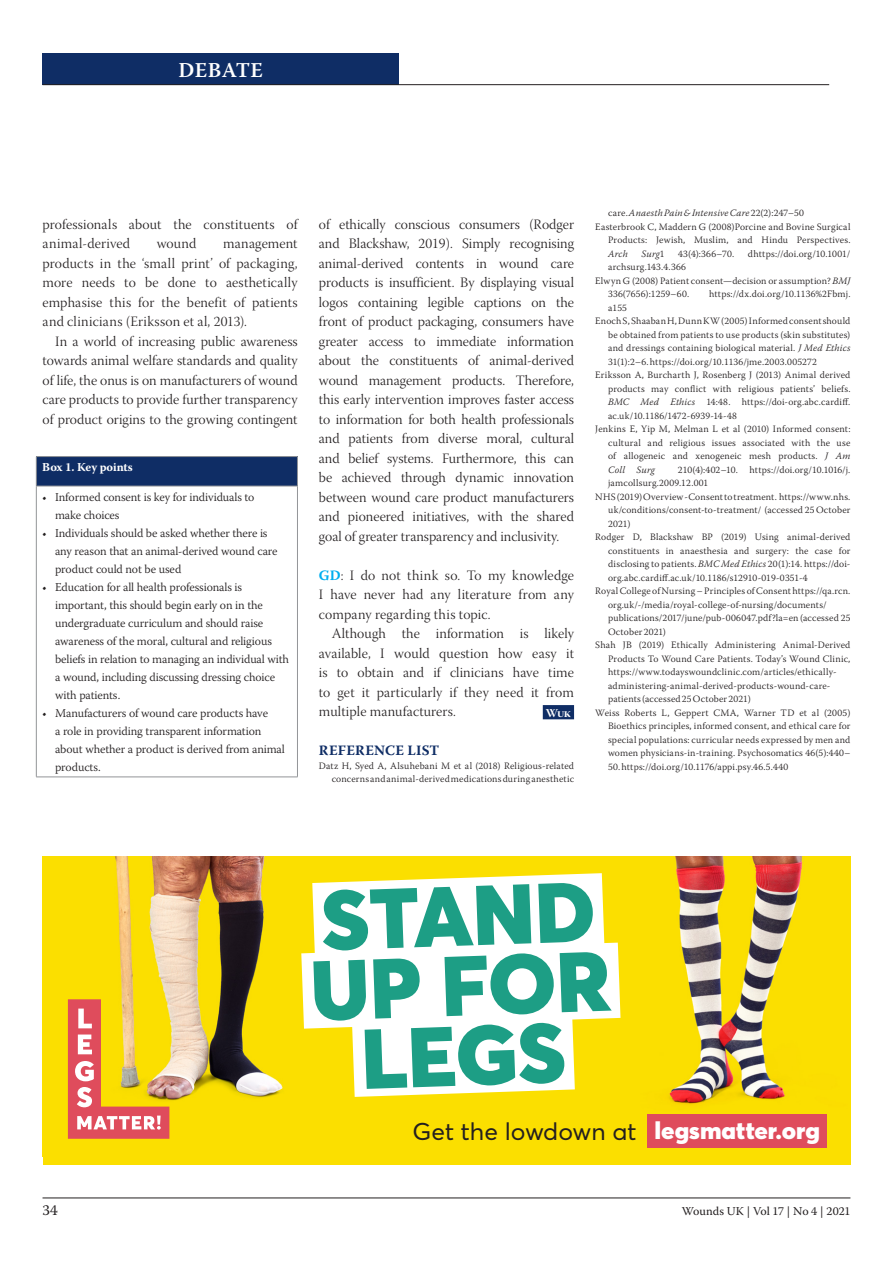
<style>
.page{position:relative;width:893px;height:1263px;background:#fff}
.page>*{position:absolute;margin:0;border:0;box-sizing:border-box;transform-origin:0 0}
.t1{font:900 83.4px/69.9px "Averta Std";color:#1d9e85;text-align:center}
.t2{font:24px "Averta Std";color:#231f20}
.t3{font:600 21px "Warnock Pro";letter-spacing:.02em;color:#fff}
.t4{font:15px "Warnock Pro";color:#231f20}
.Paragraph_indented{font:14.25px/19.5px "Warnock Pro Light Subh";color:#231f20;text-align:justify}
.Paragraph_non-indent{font:14.25px/19.5px "Warnock Pro Light Subh";letter-spacing:.015em;color:#231f20;text-align:justify}
.A-head{font:700 14.25px "Warnock Pro";letter-spacing:.015em;color:#0f2d65}
.t5{font:300 12px/18px "Warnock Pro";letter-spacing:-.01em;color:#231f20}
.t6{font:12px "Warnock Pro";letter-spacing:-.005em;color:#231f20}
.Box_body{font:700 12px "Warnock Pro";letter-spacing:-.005em;color:#fff}
.t7{font:12px "Warnock Pro Bold Subh";color:#fff}
.References{font:300 9.75px/13.5px "Warnock Pro";letter-spacing:.02em;color:#231f20;text-align:justify}
.References-2{font:italic 300 9.75px "Warnock Pro";letter-spacing:.015em;color:#231f20}
.s1{font-family:"Warnock Pro";font-weight:700;color:#00aeef}
.s2{font-style:normal}
.s3{font-style:italic}
.s4{font-weight:900;color:#fff}
</style>
<div class="page">
<hr style="left:43px;top:1197px;width:807px;height:1px;background:#231f20">
<div style="left:43px;top:53px;width:356px;height:32px;background:#0f2d65"></div>
<hr style="left:43px;top:84px;width:786px;height:1px;background:#231f20">
<div style="left:544px;top:706px;width:29px;height:12px;background:#0f2d65"></div>
<div style="left:543px;top:705px;width:31px;height:14px;border:2px solid #0f2d65"></div>
<div style="left:36px;top:457px;width:261px;height:29px;background:#0f2d65"></div>
<hr style="left:36px;top:456px;width:262px;height:1px;background:#939598">
<svg style="left:36px;top:457px;width:1px;height:29px"></svg>
<svg style="left:297px;top:457px;width:1px;height:29px"></svg>
<hr style="left:36px;top:486px;width:262px;height:1px;background:#939598">
<hr style="left:36px;top:486px;width:1px;height:291px;background:#939598">
<hr style="left:297px;top:486px;width:1px;height:291px;background:#939598">
<hr style="left:36px;top:777px;width:262px;height:1px;background:#939598">
<img style="left:463px;top:856px;width:387px;height:309px">
<img style="left:43px;top:856px;width:420px;height:295px">
<svg style="left:234px;top:856px;width:449px;height:46px"></svg>
<svg style="left:223px;top:902px;width:476px;height:167px"></svg>
<svg style="left:273px;top:974px;width:380px;height:163px"></svg>
<div style="left:647px;top:1114px;width:180px;height:34px;background:#df4c5c"></div>
<svg style="left:68px;top:999px;width:101px;height:140px;background:#eca54d"></svg>
<div style="left:43px;top:1151px;width:442px;height:14px;background:#fbdf00"></div>
<h3 class="t3" style="left:179px;top:57px;width:86px">DEBATE</h3>
<p class="Paragraph_non-indent" style="left:43px;top:216px;width:257px">professionals about the constituents of animal-derived</p>
<p class="Paragraph_non-indent" style="left:157px;top:236px;width:41px">wound</p>
<p class="Paragraph_non-indent" style="left:43px;top:236px;width:257px;text-indent:180px">management products in the ‘small print’ of packaging, more needs to be done to aesthetically emphasise this for the benefit of patients and clinicians (Eriksson et al, 2013).</p>
<p class="Paragraph_indented" style="left:43px;top:333px;width:257px;text-indent:13px">In a world of increasing public awareness towards animal welfare standards and quality of life, the onus is on manufacturers of wound care products to provide further transparency of product origins to the growing contingent</p>
<p class="Box_body" style="left:42px;top:460px;width:92px">Box 1. Key points</p>
<p class="t5" style="left:55px;top:488px;width:201px;text-indent:-13px">• Informed consent is key for individuals to make choices</p>
<p class="t5" style="left:55px;top:524px;width:224px;text-indent:-13px">• Individuals should be asked whether there is any reason that an animal-derived wound care product could not be used</p>
<p class="t5" style="left:55px;top:578px;width:236px;text-indent:-13px">• Education for all health professionals is important, this should begin early on in the undergraduate curriculum and should raise awareness of the moral, cultural and religious beliefs in relation to managing an individual with a wound, including discussing dressing choice with patients.</p>
<p class="t5" style="left:55px;top:704px;width:231px;text-indent:-13px">• Manufacturers of wound care products have<br>a role in providing transparent information about whether a product is derived from animal products.</p>
<p class="Paragraph_indented" style="left:319px;top:216px;width:257px">of ethically conscious consumers (Rodger and Blackshaw, 2019). Simply recognising animal-derived contents in wound care products is insufficient. By displaying visual logos containing legible captions on the front of product packaging, consumers have greater access to immediate information about the constituents of animal-derived wound management products. Therefore, this early intervention improves faster access to information for both health professionals and patients from diverse moral, cultural and belief systems. Furthermore, this can be achieved through dynamic innovation between wound care product manufacturers and pioneered initiatives, with the shared goal of greater transparency and inclusivity.</p>
<p class="Paragraph_non-indent" style="left:319px;top:567px;width:257px"><span class="s1">GD</span>: I do not think so. To my knowledge I have never had any literature from any company regarding this topic.</p>
<p class="Paragraph_indented" style="left:319px;top:626px;width:257px;text-indent:13px">Although the information is likely available, I would question how easy it is to obtain and if clinicians have time to get it particularly if they need it from multiple manufacturers.</p>
<p class="t7" style="left:546px;top:705px;width:26px">Wuk</p>
<p class="A-head" style="left:319px;top:742px;width:122px">REFERENCE LIST</p>
<p class="References" style="left:319px;top:759px;width:257px;text-align:right">Datz H, Syed A, Alsuhebani M et al (2018) Religious-related concerns and animal-derived medications during anesthetic</p>
<p class="References-2" style="left:608px;top:207px;width:197px"><span class="s2">care.</span> Anaesth Pain &amp; Intensive Care <span class="s2">22(2):247–50</span></p>
<p class="References" style="left:608px;top:219px;width:244px;text-indent:-13px">Easterbrook C, Maddern G (2008)Porcine and Bovine Surgical Products: Jewish, Muslim, and Hindu Perspectives.<br><span class="s3">Arch</span></p>
<p class="References-2" style="left:642px;top:248px;width:24px">Surg<span class="s2">1</span></p>
<p class="References" style="left:678px;top:246px;width:58px">43(4):366–70.</p>
<p class="References" style="left:748px;top:246px;width:104px">dhttps://doi.org/10.1001/</p>
<p class="References" style="left:608px;top:260px;width:79px">archsurg.143.4.366</p>
<p class="References" style="left:608px;top:273px;width:244px;text-indent:-13px">Elwyn G (2008) Patient consent—decision or assumption? <span class="s3">BMJ<br></span>336(7656):1259–60.</p>
<p class="References" style="left:709px;top:287px;width:143px">https://dx.doi.org/10.1136%2Fbmj.</p>
<p class="References" style="left:608px;top:300px;width:21px">a155</p>
<p class="References" style="left:608px;top:314px;width:244px;text-indent:-13px">Enoch S, Shaaban H, Dunn KW (2005) Informed consent should be obtained from patients to use products (skin substitutes) and dressings containing biological material. <span class="s3">J Med Ethics </span>31(1):2–6. https://doi.org/10.1136/jme.2003.005272</p>
<p class="References" style="left:608px;top:368px;width:244px;text-indent:-13px">Eriksson A, Burcharth J, Rosenberg J (2013) Animal derived products may conflict with religious patients’ beliefs.<br><span class="s3">BMC Med Ethics</span> 14:48. https://doi-org.abc.cardiff. ac.uk/10.1186/1472-6939-14-48</p>
<p class="References" style="left:608px;top:422px;width:244px;text-indent:-13px">Jenkins E, Yip M, Melman L et al (2010) Informed consent: cultural and religious issues associated with the use of allogeneic and xenogeneic mesh products. <span class="s3">J Am Coll Surg</span></p>
<p class="References" style="left:608px;top:462px;width:244px;text-indent:70px">210(4):402–10. https://doi.org/10.1016/j. jamcollsurg.2009.12.001</p>
<p class="References" style="left:608px;top:489px;width:244px;text-indent:-13px">NHS (2019) Overview -Consent to treatment. https://www.nhs. uk/conditions/consent-to-treatment/ (accessed 25 October 2021)</p>
<p class="References" style="left:608px;top:530px;width:244px;text-indent:-13px">Rodger D, Blackshaw BP (2019) Using animal-derived constituents in anaesthesia and surgery: the case for disclosing to patients. <span class="s3">BMC Med Ethics</span> 20(1):14. https://doi&shy;org.abc.cardiff.ac.uk/10.1186/s12910-019-0351-4</p>
<p class="References" style="left:608px;top:584px;width:244px;text-align:left;text-indent:-13px">Royal College of Nursing – Principles of Consent https://qa.rcn. org.uk/-/media/royal-college-of-nursing/documents/ publications/2017/june/pub-006047.pdf?la=en (accessed 25<br>October 2021)</p>
<p class="References" style="left:608px;top:638px;width:244px;text-align:left;text-indent:-13px">Shah JB (2019) Ethically Administering Animal-Derived Products To Wound Care Patients. Today’s Wound Clinic, https://www.todayswoundclinic.com/articles/ethically&shy;administering-animal-derived-products-wound-care&shy;patients (accessed 25 October 2021)</p>
<p class="References" style="left:608px;top:705px;width:244px;text-indent:-13px">Weiss Roberts L, Geppert CMA, Warner TD et al (2005)<br>Bioethics principles, informed consent, and ethical care for special populations: curricular needs expressed by men and women physicians-in-training. Psychosomatics 46(5):440–</p>
<p class="References" style="left:608px;top:759px;width:182px">50. https://doi.org/10.1176/appi.psy.46.5.440</p>
<p class="t1" style="left:307px;top:885px;width:302px;rotate:-2deg">STAND<br>UP FOR<br>LEGS</p>
<p class="t2" style="left:413px;top:1116px;width:409px">Get the lowdown at <span class="s4">legsmatter.org</span></p>
<h3 class="t4" style="left:43px;top:1201px;width:17px">34</h3>
<p class="t6" style="left:682px;top:1204px;width:170px">Wounds UK | Vol 17 | No 4 | 2021</p>
</div>
